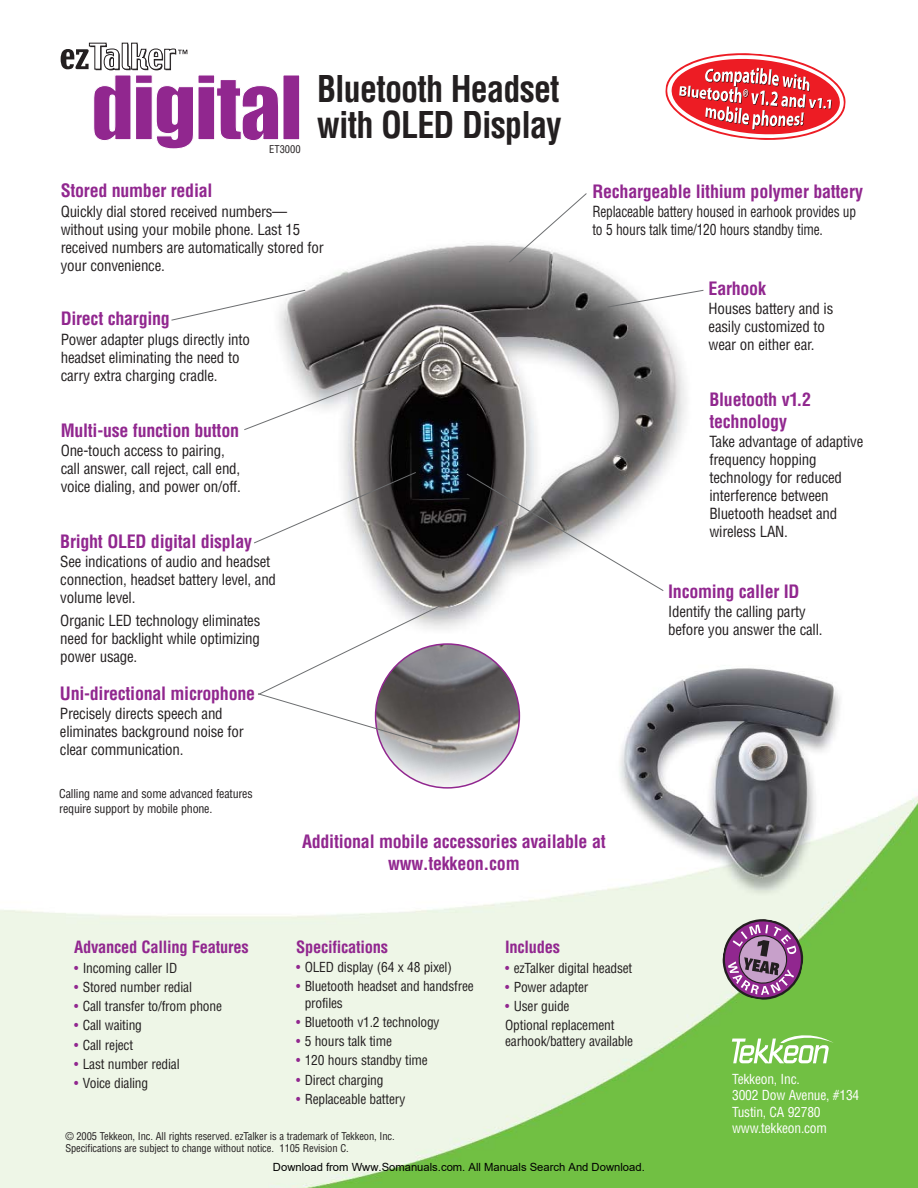
<style>
.page{position:relative;width:918px;height:1188px;background:#fff}
.page>*{position:absolute;margin:0;border:0;box-sizing:border-box;transform-origin:0 0}
.t1{font:700 condensed 36px/36px "Helvetica";letter-spacing:-.025em;color:#231f20;scale:.95 1}
.t2{font:700 condensed 18px/21.6px "Helvetica";letter-spacing:-.015em;color:#91278f}
.t3{font:700 condensed 16.5px "Helvetica";letter-spacing:-.015em;color:#91278f}
.t4{font:condensed 15px/18px "Helvetica";letter-spacing:-.015em;color:#231f20}
.t5{font:condensed 15px/18px "Helvetica";letter-spacing:-.015em;color:#231f20;scale:.9 1}
.t6{font:condensed 13.5px/16px "Helvetica";letter-spacing:-.015em;color:#231f20}
.t7{font:condensed 13.5px/16.5px "Helvetica";letter-spacing:-.015em;color:#fff}
.t8{font:condensed 12px/14.4px "Helvetica";letter-spacing:-.015em;color:#231f20}
.t9{font:11.25px "Arial";color:#000}
.t10{font:condensed 10.5px/12px "Helvetica";letter-spacing:-.01em;color:#231f20}
.s1{color:#91278f}
</style>
<div class="page">
<img style="left:0;top:42px;width:918px;height:1146px">
<img style="left:264px;top:219px;width:429px;height:424px">
<svg style="left:732px;top:1035px;width:102px;height:28px"></svg>
<div style="left:283px;top:75px;width:17px;height:65px;background:#91278f"></div>
<div style="left:282px;top:74px;width:18px;height:66px;border:1px solid #fff"></div>
<svg style="left:61px;top:43px;width:219px;height:107px"></svg>
<svg style="left:721px;top:917px;width:84px;height:85px;background:#9d7f96"></svg>
<svg style="left:466px;top:473px;width:198px;height:119px"></svg>
<svg style="left:243px;top:353px;width:197px;height:78px"></svg>
<svg style="left:253px;top:471px;width:164px;height:73px"></svg>
<svg style="left:665px;top:52px;width:181px;height:89px"></svg>
<svg style="left:257px;top:605px;width:263px;height:184px"></svg>
<svg style="left:607px;top:289px;width:97px;height:19px"></svg>
<svg style="left:508px;top:192px;width:79px;height:71px"></svg>
<svg style="left:171px;top:289px;width:135px;height:32px"></svg>
<p class="t10" style="left:269px;top:144px;width:33px">ET3000</p>
<h1 class="t1" style="left:317px;top:74px;width:259px">Bluetooth Headset with OLED Display</h1>
<p class="t2" style="left:61px;top:181px;width:153px">Stored number redial</p>
<p class="t4" style="left:61px;top:203px;width:265px">Quickly dial stored received numbers— without using your mobile phone. Last 15 received numbers are automatically stored for your convenience.</p>
<p class="t2" style="left:61px;top:309px;width:111px">Direct charging</p>
<p class="t4" style="left:61px;top:331px;width:191px">Power adapter plugs directly into headset eliminating the need to carry extra charging cradle.</p>
<p class="t2" style="left:61px;top:421px;width:180px">Multi-use function button</p>
<p class="t4" style="left:61px;top:443px;width:182px">One-touch access to pairing, call answer, call reject, call end, voice dialing, and power on/off.</p>
<p class="t2" style="left:60px;top:532px;width:193px">Bright OLED digital display</p>
<p class="t4" style="left:60px;top:554px;width:217px">See indications of audio and headset connection, headset battery level, and volume level.</p>
<p class="t4" style="left:60px;top:613px;width:202px;text-align:justify">Organic LED technology eliminates need for backlight while optimizing power usage.</p>
<p class="t2" style="left:60px;top:684px;width:197px">Uni-directional microphone</p>
<p class="t4" style="left:60px;top:706px;width:185px">Precisely directs speech and eliminates background noise for clear communication.</p>
<p class="t8" style="left:59px;top:788px;width:195px">Calling name and some advanced features require support by mobile phone.</p>
<p class="t2" style="left:592px;top:182px;width:272px">Rechargeable lithium polymer battery</p>
<p class="t5" style="left:592px;top:204px;width:295px">Replaceable battery housed in earhook provides up to 5 hours talk time/120 hours standby time.</p>
<p class="t2" style="left:709px;top:279px;width:59px">Earhook</p>
<p class="t4" style="left:709px;top:301px;width:126px">Houses battery and is easily customized to wear on either ear.</p>
<p class="t2" style="left:709px;top:390px;width:103px">Bluetooth v1.2 technology</p>
<p class="t4" style="left:709px;top:434px;width:155px">Take advantage of adaptive frequency hopping technology for reduced interference between<br>Bluetooth headset and wireless LAN.</p>
<p class="t2" style="left:668px;top:582px;width:133px">Incoming caller ID</p>
<p class="t4" style="left:668px;top:604px;width:156px">Identify the calling party before you answer the call.</p>
<p class="t3" style="left:74px;top:941px;width:176px">Advanced Calling Features</p>
<p class="t6" style="left:74px;top:961px;width:105px"><span class="s1">•</span> Incoming caller ID</p>
<p class="t6" style="left:74px;top:980px;width:119px"><span class="s1">•</span> Stored number redial</p>
<p class="t6" style="left:74px;top:999px;width:149px"><span class="s1">•</span> Call transfer to/from phone</p>
<p class="t6" style="left:74px;top:1019px;width:69px"><span class="s1">•</span> Call waiting</p>
<p class="t6" style="left:74px;top:1038px;width:60px"><span class="s1">•</span> Call reject</p>
<p class="t6" style="left:74px;top:1057px;width:107px"><span class="s1">•</span> Last number redial</p>
<p class="t6" style="left:74px;top:1076px;width:76px"><span class="s1">•</span> Voice dialing</p>
<p class="t2" style="left:302px;top:832px;width:305px;text-align:center">Additional mobile accessories available at www.tekkeon.com</p>
<p class="t3" style="left:296px;top:940px;width:94px">Specifications</p>
<p class="t6" style="left:296px;top:960px;width:157px"><span class="s1">•</span> OLED display (64 x 48 pixel)</p>
<p class="t6" style="left:305px;top:980px;width:171px;text-indent:-9px"><span class="s1">•</span> Bluetooth headset and handsfree profiles</p>
<p class="t6" style="left:296px;top:1015px;width:145px"><span class="s1">•</span> Bluetooth v1.2 technology</p>
<p class="t6" style="left:296px;top:1034px;width:97px"><span class="s1">•</span> 5 hours talk time</p>
<p class="t6" style="left:296px;top:1054px;width:133px"><span class="s1">•</span> 120 hours standby time</p>
<p class="t6" style="left:296px;top:1073px;width:89px"><span class="s1">•</span> Direct charging</p>
<p class="t6" style="left:296px;top:1092px;width:111px"><span class="s1">•</span> Replaceable battery</p>
<p class="t3" style="left:505px;top:941px;width:57px">Includes</p>
<p class="t6" style="left:505px;top:961px;width:129px"><span class="s1">•</span> ezTalker digital headset</p>
<p class="t6" style="left:505px;top:980px;width:85px"><span class="s1">•</span> Power adapter</p>
<p class="t6" style="left:505px;top:998px;width:111px;line-height:19.4px"><span class="s1">•</span> User guide<br>Optional replacement</p>
<p class="t6" style="left:505px;top:1035px;width:129px">earhook/battery available</p>
<p class="t10" style="left:65px;top:1131px;width:331px">© 2005 Tekkeon, Inc. All rights reserved. ezTalker is a trademark of Tekkeon, Inc.<br>Specifications are subject to change without notice. 1105 Revision C.</p>
<p class="t9" style="left:273px;top:1160px;width:373px">Download from Www.Somanuals.com. All Manuals Search And Download.</p>
<p class="t7" style="left:732px;top:1072px;width:129px">Tekkeon, Inc.<br>3002 Dow Avenue, #134<br>Tustin, CA 92780 www.tekkeon.com</p>
</div>
